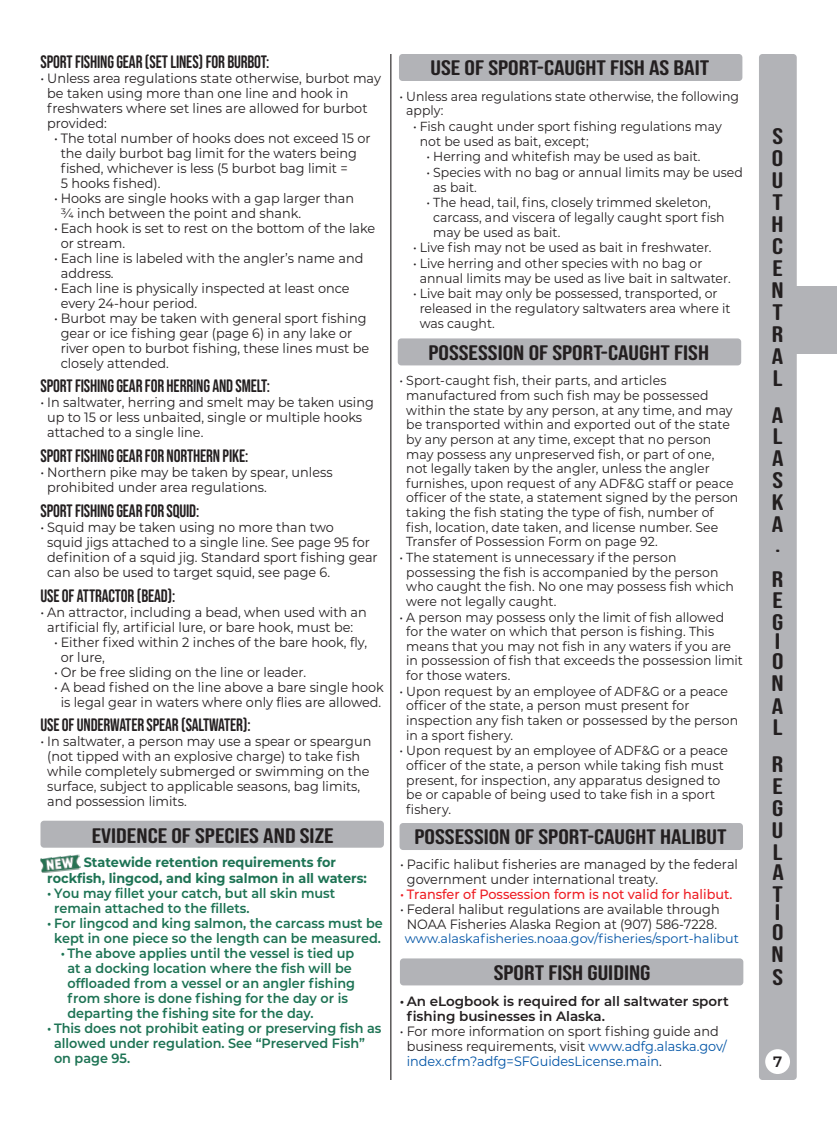
<style>
.page{position:relative;width:837px;height:1134px;background:#fff}
.page>*{position:absolute;margin:0;border:0;box-sizing:border-box;transform-origin:0 0}
.t1{font:22.5px/22px "Bebas Neue Semi Rounded";color:#231f20;scale:1.27 1}
.t2{font:21px "Bebas Neue Semi Rounded";color:#231f20;scale:1.25 1}
.Main_Bullets{font:18px "Bebas Neue Semi Rounded";letter-spacing:-.01em;color:#231f20;scale:.95 1}
.Text{font:18px "Bebas Neue Semi Rounded";letter-spacing:-.01em;color:#231f20;scale:.95 1}
.t3{font:600 15px "Montserrat";color:#231f20}
.t4{font:13.5px/15px "Montserrat";color:#231f20;scale:.95 1}
.t5{font:600 13.5px/15px "Montserrat";color:#1d7354;scale:.95 1}
.Main_Bullets-2{font:700 13.5px "Montserrat";color:#1d7354;scale:.95 1}
.t6{font:600 13.5px/15px "Montserrat";color:#231f20}
.t7{font:500 13.5px "Montserrat";color:#ee1d23;scale:.95 1}
.t8{font:13.2px/14.7px "Montserrat";color:#231f20;scale:.95 1}
.Main_Bullets-3{font:12.75px "Montserrat";color:#0154a6}
.s1{color:#0154a6}
</style>
<div class="page">
<div style="left:399px;top:54px;width:343px;height:27px;background:#b2b3b7;border-radius:4px"></div>
<div style="left:398px;top:338px;width:343px;height:27px;background:#b2b3b7;border-radius:4px"></div>
<hr style="left:390px;top:54px;width:1px;height:1026px;background:#231f20">
<div style="left:778px;top:287px;width:59px;height:67px;background:#b2b3b7"></div>
<div style="left:759px;top:54px;width:38px;height:1026px;background:#b2b3b7;border-radius:4px"></div>
<div style="left:765px;top:1049px;width:25px;height:25px;background:#fff;border-radius:50%"></div>
<div style="left:41px;top:821px;width:343px;height:27px;background:#b2b3b7;border-radius:4px"></div>
<div style="left:400px;top:958px;width:343px;height:27px;background:#b2b3b7;border-radius:4px"></div>
<div style="left:400px;top:823px;width:343px;height:27px;background:#b2b3b7;border-radius:4px"></div>
<img style="left:40px;top:855px;width:41px;height:18px">
<p class="Main_Bullets" style="left:40px;top:51px;width:243px">SPORT FISHING GEAR (SET LINES) FOR BURBOT:</p>
<p class="t4" style="left:47px;top:70px;width:353px;text-indent:-7px">• Unless area regulations state otherwise, burbot may be taken using more than one line and hook in freshwaters where set lines are allowed for burbot provided:</p>
<p class="t4" style="left:61px;top:130px;width:328px;text-indent:-7px">• The total number of hooks does not exceed 15 or the daily burbot bag limit for the waters being fished, whichever is less (5 burbot bag limit =<br>5 hooks fished).</p>
<p class="t4" style="left:61px;top:190px;width:310px;text-indent:-7px">• Hooks are single hooks with a gap larger than ¾ inch between the point and shank.</p>
<p class="t4" style="left:61px;top:220px;width:333px;text-indent:-7px">• Each hook is set to rest on the bottom of the lake or stream.</p>
<p class="t4" style="left:61px;top:250px;width:320px;text-indent:-7px">• Each line is labeled with the angler’s name and address.</p>
<p class="t4" style="left:61px;top:280px;width:306px;text-indent:-7px">• Each line is physically inspected at least once every 24-hour period.</p>
<p class="t4" style="left:61px;top:310px;width:326px;text-indent:-7px">• Burbot may be taken with general sport fishing gear or ice fishing gear (page 6) in any lake or river open to burbot fishing, these lines must be closely attended.</p>
<p class="Text" style="left:40px;top:376px;width:243px">SPORT FISHING GEAR FOR HERRING AND SMELT:</p>
<p class="t4" style="left:47px;top:394px;width:345px;text-indent:-7px">• In saltwater, herring and smelt may be taken using up to 15 or less unbaited, single or multiple hooks attached to a single line.</p>
<p class="Main_Bullets" style="left:40px;top:446px;width:220px">SPORT FISHING GEAR FOR NORTHERN PIKE:</p>
<p class="t4" style="left:47px;top:464px;width:302px;text-indent:-7px">• Northern pike may be taken by spear, unless prohibited under area regulations.</p>
<p class="Main_Bullets" style="left:40px;top:500px;width:169px">SPORT FISHING GEAR FOR SQUID:</p>
<p class="t4" style="left:47px;top:519px;width:349px;text-indent:-7px">• Squid may be taken using no more than two<br>squid jigs attached to a single line. See page 95 for definition of a squid jig. Standard sport fishing gear can also be used to target squid, see page 6.</p>
<p class="Main_Bullets" style="left:40px;top:585px;width:143px">USE OF ATTRACTOR (BEAD):</p>
<p class="t4" style="left:40px;top:604px;width:345px;text-align:center">• An attractor, including a bead, when used with an artificial fly, artificial lure, or bare hook, must be:</p>
<p class="t4" style="left:61px;top:634px;width:324px;text-indent:-7px">• Either fixed within 2 inches of the bare hook, fly, or lure,</p>
<p class="t4" style="left:54px;top:664px;width:267px">• Or be free sliding on the line or leader.</p>
<p class="t4" style="left:54px;top:679px;width:349px;text-align:center">• A bead fished on the line above a bare single hook is legal gear in waters where only flies are allowed.</p>
<p class="Text" style="left:40px;top:715px;width:223px">USE OF UNDERWATER SPEAR (SALTWATER):</p>
<p class="t4" style="left:47px;top:733px;width:343px;text-indent:-7px">• In saltwater, a person may use a spear or speargun (not tipped with an explosive charge) to take fish while completely submerged or swimming on the surface, subject to applicable seasons, bag limits, and possession limits.</p>
<p class="t2" style="left:92px;top:823px;width:195px">EVIDENCE OF SPECIES AND SIZE</p>
<p class="Main_Bullets-2" style="left:84px;top:852px;width:267px">Statewide retention requirements for</p>
<p class="Main_Bullets-2" style="left:47px;top:868px;width:338px">rockfish, lingcod, and king salmon in all waters:</p>
<p class="t5" style="left:54px;top:885px;width:298px;text-indent:-7px">• You may fillet your catch, but all skin must remain attached to the fillets.</p>
<p class="t5" style="left:47px;top:915px;width:355px;text-align:center">• For lingcod and king salmon, the carcass must be kept in one piece so the length can be measured.</p>
<p class="t5" style="left:68px;top:945px;width:304px;text-indent:-7px">• The above applies until the vessel is tied up at a docking location where the fish will be offloaded from a vessel or an angler fishing from shore is done fishing for the day or is departing the fishing site for the day.</p>
<p class="t5" style="left:54px;top:1020px;width:346px;text-indent:-7px">• This does not prohibit eating or preserving fish as allowed under regulation. See “Preserved Fish” on page 95.</p>
<p class="t2" style="left:431px;top:56px;width:224px">USE OF SPORT-CAUGHT FISH AS BAIT</p>
<p class="t8" style="left:406px;top:88px;width:352px;text-indent:-7px">• Unless area regulations state otherwise, the following apply:</p>
<p class="t8" style="left:420px;top:119px;width:319px;text-indent:-7px">• Fish caught under sport fishing regulations may not be used as bait, except;</p>
<p class="t8" style="left:427px;top:149px;width:290px">• Herring and whitefish may be used as bait.</p>
<p class="t8" style="left:433px;top:165px;width:327px;text-indent:-7px">• Species with no bag or annual limits may be used as bait.</p>
<p class="t8" style="left:433px;top:195px;width:308px;text-indent:-7px">• The head, tail, fins, closely trimmed skeleton, carcass, and viscera of legally caught sport fish may be used as bait.</p>
<p class="t8" style="left:413px;top:240px;width:316px">• Live fish may not be used as bait in freshwater.</p>
<p class="t8" style="left:420px;top:256px;width:329px;text-indent:-7px">• Live herring and other species with no bag or annual limits may be used as live bait in saltwater.</p>
<p class="t8" style="left:420px;top:286px;width:329px;text-indent:-7px">• Live bait may only be possessed, transported, or released in the regulatory saltwaters area where it was caught.</p>
<p class="t2" style="left:428px;top:341px;width:226px">POSSESSION OF SPORT-CAUGHT FISH</p>
<p class="t8" style="left:406px;top:373px;width:351px;text-indent:-7px">• Sport-caught fish, their parts, and articles manufactured from such fish may be possessed within the state by any person, at any time, and may be transported within and exported out of the state by any person at any time, except that no person may possess any unpreserved fish, or part of one, not legally taken by the angler, unless the angler furnishes, upon request of any ADF&amp;G staff or peace officer of the state, a statement signed by the person taking the fish stating the type of fish, number of fish, location, date taken, and license number. See Transfer of Possession Form on page 92.</p>
<p class="t8" style="left:406px;top:549px;width:346px;text-indent:-7px">• The statement is unnecessary if the person possessing the fish is accompanied by the person who caught the fish. No one may possess fish which were not legally caught.</p>
<p class="t8" style="left:406px;top:609px;width:356px;text-indent:-7px">• A person may possess only the limit of fish allowed for the water on which that person is fishing. This means that you may not fish in any waters if you are in possession of fish that exceeds the possession limit for those waters.</p>
<p class="t8" style="left:406px;top:683px;width:351px;text-indent:-7px">• Upon request by an employee of ADF&amp;G or a peace officer of the state, a person must present for inspection any fish taken or possessed by the person in a sport fishery.</p>
<p class="t8" style="left:406px;top:743px;width:340px;text-indent:-7px">• Upon request by an employee of ADF&amp;G or a peace officer of the state, a person while taking fish must present, for inspection, any apparatus designed to be or capable of being used to take fish in a sport fishery.</p>
<p class="t2" style="left:415px;top:825px;width:251px">POSSESSION OF SPORT-CAUGHT HALIBUT</p>
<p class="t4" style="left:407px;top:856px;width:350px;text-indent:-7px">• Pacific halibut fisheries are managed by the federal government under international treaty.</p>
<p class="t7" style="left:400px;top:885px;width:351px">• Transfer of Possession form is not valid for halibut.</p>
<p class="t4" style="left:400px;top:901px;width:338px;text-align:center">• Federal halibut regulations are available through<br>NOAA Fisheries Alaska Region at (907) 586-7228.</p>
<p class="Main_Bullets-3" style="left:405px;top:930px;width:336px">www.alaskafisheries.noaa.gov/fisheries/sport-halibut</p>
<p class="t2" style="left:494px;top:961px;width:127px">SPORT FISH GUIDING</p>
<p class="t6" style="left:407px;top:993px;width:324px;text-indent:-7px">• An eLogbook is required for all saltwater sport fishing businesses in Alaska.</p>
<p class="t4" style="left:407px;top:1023px;width:336px;text-indent:-7px">• For more information on sport fishing guide and business requirements, visit <span class="s1">www.adfg.alaska.gov/ index.cfm?adfg=SFGuidesLicense.main</span>.</p>
<h1 class="t1" style="left:772px;top:125px;width:11px;text-align:justify">S O U T H C E N T R A L</h1>
<h1 class="t1" style="left:772px;top:404px;width:11px;text-align:justify">A L A S K A</h1>
<h1 class="t1" style="left:772px;top:526px;width:11px;line-height:34.8px">.<br>R</h1>
<h1 class="t1" style="left:772px;top:590px;width:10px;line-height:21.6px">E<br>G</h1>
<h1 class="t1" style="left:772px;top:632px;width:10px;line-height:19.4px">I<br>O</h1>
<h1 class="t1" style="left:772px;top:672px;width:11px;text-align:justify">N A L</h1>
<h1 class="t1" style="left:772px;top:754px;width:11px;line-height:21.6px;text-align:justify">R E G U L A T</h1>
<h1 class="t1" style="left:772px;top:903px;width:10px;line-height:19.4px">I<br>O</h1>
<h1 class="t1" style="left:772px;top:943px;width:11px">N<br>S</h1>
<p class="t3" style="left:773px;top:1051px;width:11px">7</p>
</div>
